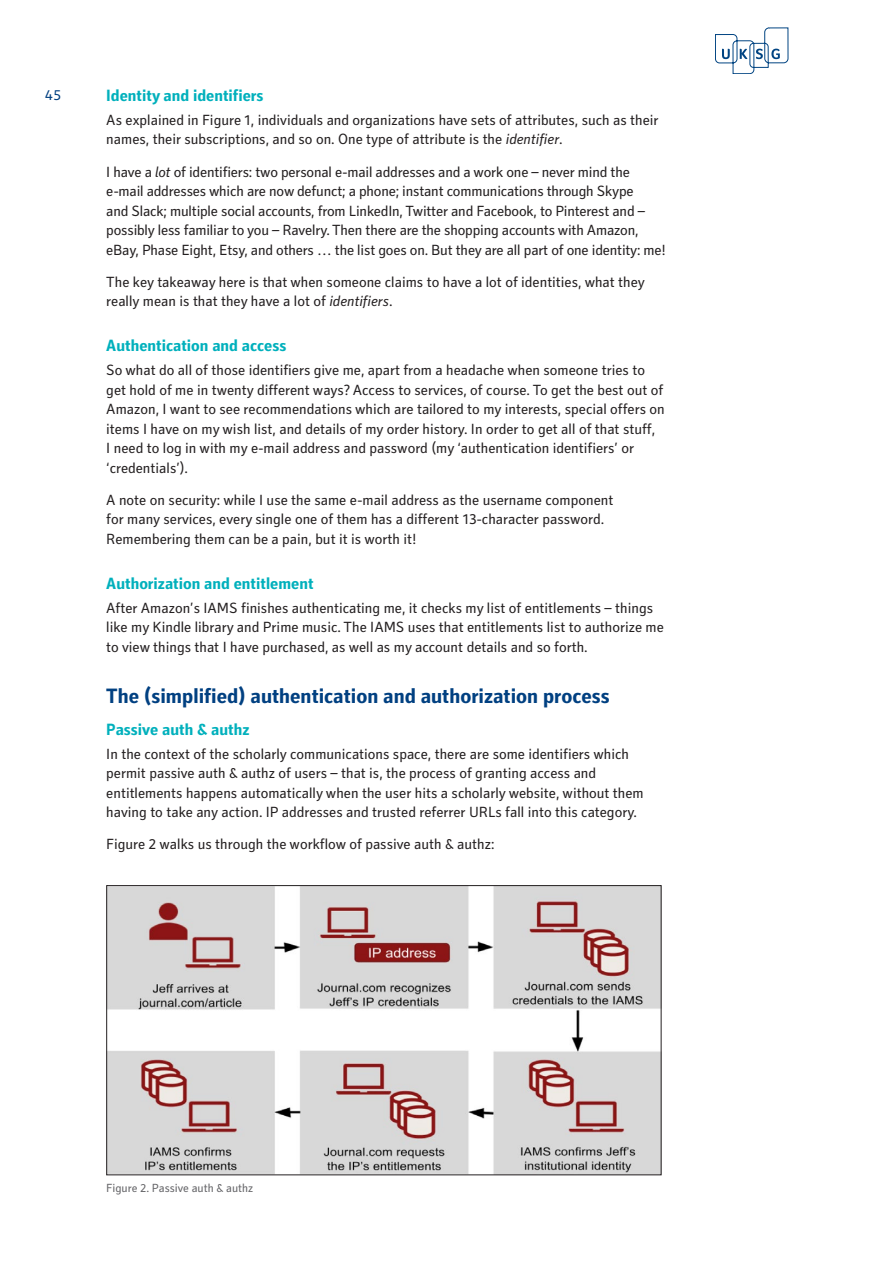
<style>
.page{position:relative;width:893px;height:1263px;background:#fff}
.page>*{position:absolute;margin:0;border:0;box-sizing:border-box;transform-origin:0 0}
.A-Style_Heading{font:700 21px "Secca Std";color:#014081}
.B-Style_Heading{font:700 16.5px "Secca Std";color:#00b0bc}
.Body{font:15px/19.5px "Secca Std";color:#231f20}
.Body-2{font:15px "Secca Std";color:#014081}
.t1{font:12px "Secca Std";color:#636366}
.s1{font-style:italic}
</style>
<div class="page">
<svg style="left:715px;top:28px;width:73px;height:46px"></svg>
<img style="left:108px;top:887px;width:551px;height:286px">
<div style="left:106px;top:885px;width:555px;height:290px;border:1px solid #231f20"></div>
<p class="Body-2" style="left:45px;top:87px;width:18px">45</p>
<p class="B-Style_Heading" style="left:106px;top:86px;width:159px">Identity and identifiers</p>
<p class="Body" style="left:106px;top:111px;width:554px">As explained in Figure 1, individuals and organizations have sets of attributes, such as their names, their subscriptions, and so on. One type of attribute is the <span class="s1">identifier</span>.</p>
<p class="Body" style="left:106px;top:162px;width:561px">I have a <span class="s1">lot</span> of identifiers: two personal e-mail addresses and a work one – never mind the e-mail addresses which are now defunct; a phone; instant communications through Skype<br>and Slack; multiple social accounts, from LinkedIn, Twitter and Facebook, to Pinterest and – possibly less familiar to you – Ravelry. Then there are the shopping accounts with Amazon, eBay, Phase Eight, Etsy, and others … the list goes on. But they are all part of one identity: me!</p>
<p class="Body" style="left:106px;top:273px;width:540px">The key takeaway here is that when someone claims to have a lot of identities, what they really mean is that they have a lot of <span class="s1">identifiers</span>.</p>
<p class="B-Style_Heading" style="left:106px;top:337px;width:182px">Authentication and access</p>
<p class="Body" style="left:106px;top:361px;width:560px">So what do all of those identifiers give me, apart from a headache when someone tries to get hold of me in twenty different ways? Access to services, of course. To get the best out of Amazon, I want to see recommendations which are tailored to my interests, special offers on items I have on my wish list, and details of my order history. In order to get all of that stuff,<br>I need to log in with my e-mail address and password (my ‘authentication identifiers’ or ‘credentials’).</p>
<p class="Body" style="left:106px;top:491px;width:509px">A note on security: while I use the same e-mail address as the username component for many services, every single one of them has a different 13-character password.<br>Remembering them can be a pain, but it is worth it!</p>
<p class="B-Style_Heading" style="left:106px;top:574px;width:209px">Authorization and entitlement</p>
<p class="Body" style="left:106px;top:598px;width:559px">After Amazon’s IAMS finishes authenticating me, it checks my list of entitlements – things like my Kindle library and Prime music. The IAMS uses that entitlements list to authorize me to view things that I have purchased, as well as my account details and so forth.</p>
<p class="A-Style_Heading" style="left:106px;top:684px;width:505px">The (simplified) authentication and authorization process</p>
<p class="B-Style_Heading" style="left:106px;top:720px;width:145px">Passive auth &amp; authz</p>
<p class="Body" style="left:106px;top:744px;width:539px">In the context of the scholarly communications space, there are some identifiers which permit passive auth &amp; authz of users – that is, the process of granting access and entitlements happens automatically when the user hits a scholarly website, without them having to take any action. IP addresses and trusted referrer URLs fall into this category.</p>
<p class="Body" style="left:106px;top:835px;width:390px">Figure 2 walks us through the workflow of passive auth &amp; authz:</p>
<p class="t1" style="left:106px;top:1181px;width:148px">Figure 2. Passive auth &amp; authz</p>
</div>
